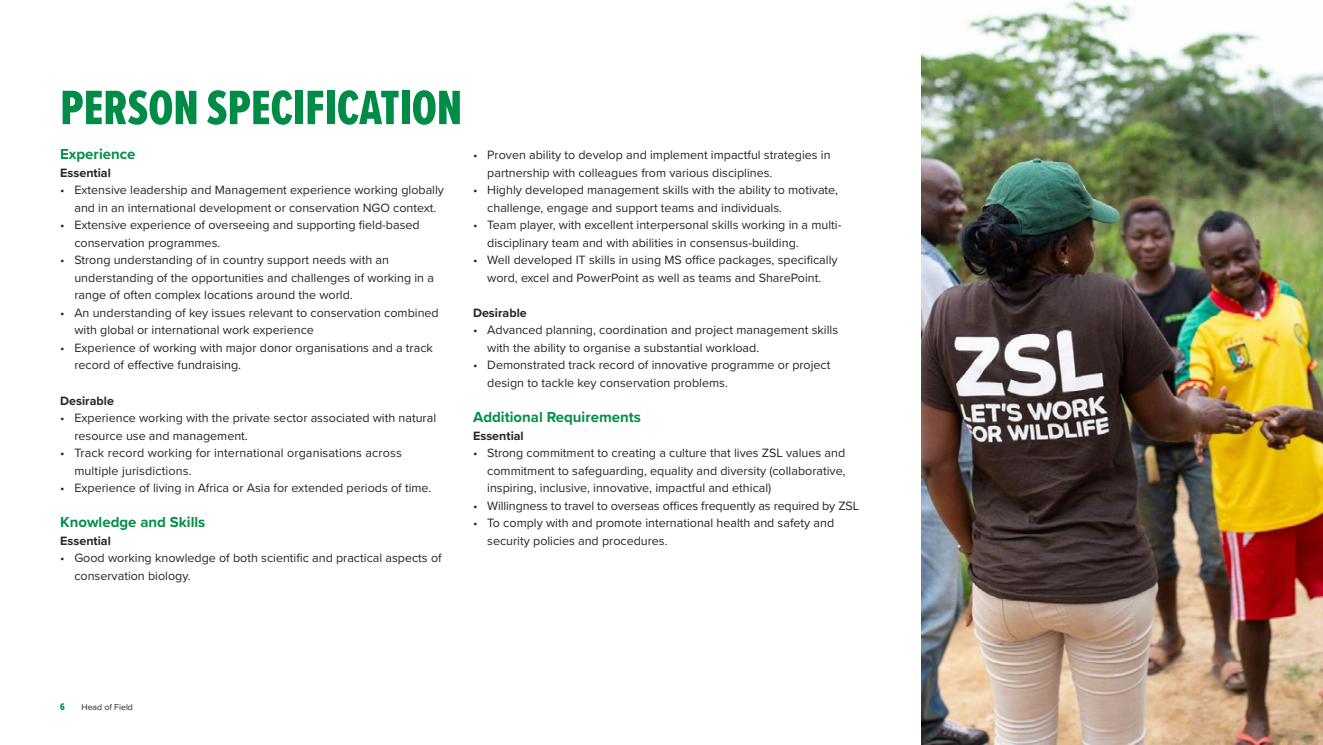
<style>
.page{position:relative;width:1323px;height:745px;background:#fff}
.page>*{position:absolute;margin:0;border:0;box-sizing:border-box;transform-origin:0 0}
.t1{font:50px "Proxima Nova Ex Cn Extrabld";color:#008c46}
.t2{font:700 15px "Proxima Nova";color:#058e4a}
.t3{font:12.5px/17.5px "Proxima Nova";color:#282526}
.t4{font:700 12.5px "Proxima Nova";color:#282526}
.t5{font:10px "Proxima Nova Ex Cn Extrabld";color:#058e4a}
.t6{font:8.75px "Proxima Nova";color:#282526}
</style>
<div class="page">
<img style="left:921px;top:0;width:402px;height:744px">
<h2 class="t1" style="left:60px;top:71px;width:403px">PERSON SPECIFICATION</h2>
<h4 class="t2" style="left:60px;top:143px;width:77px">Experience</h4>
<p class="t4" style="left:60px;top:163px;width:52px">Essential</p>
<p class="t3" style="left:60px;top:181px;width:385px;text-align:center">• Extensive leadership and Management experience working globally and in an international development or conservation NGO context.</p>
<p class="t3" style="left:74px;top:216px;width:347px;text-indent:-14px">• Extensive experience of overseeing and supporting field-based conservation programmes.</p>
<p class="t3" style="left:74px;top:251px;width:361px;text-indent:-14px">• Strong understanding of in country support needs with an understanding of the opportunities and challenges of working in a range of often complex locations around the world.</p>
<p class="t3" style="left:74px;top:303px;width:366px;text-indent:-14px">• An understanding of key issues relevant to conservation combined with global or international work experience</p>
<p class="t3" style="left:74px;top:338px;width:360px;text-indent:-14px">• Experience of working with major donor organisations and a track record of effective fundraising.</p>
<p class="t4" style="left:60px;top:391px;width:55px">Desirable</p>
<p class="t3" style="left:74px;top:408px;width:363px;text-indent:-14px">• Experience working with the private sector associated with natural resource use and management.</p>
<p class="t3" style="left:74px;top:443px;width:329px;text-indent:-14px">• Track record working for international organisations across multiple jurisdictions.</p>
<p class="t3" style="left:60px;top:478px;width:373px">• Experience of living in Africa or Asia for extended periods of time.</p>
<h4 class="t2" style="left:60px;top:510px;width:147px">Knowledge and Skills</h4>
<p class="t4" style="left:60px;top:531px;width:52px">Essential</p>
<p class="t3" style="left:74px;top:548px;width:369px;text-indent:-14px">• Good working knowledge of both scientific and practical aspects of conservation biology.</p>
<p class="t3" style="left:487px;top:146px;width:345px;text-indent:-14px">• Proven ability to develop and implement impactful strategies in partnership with colleagues from various disciplines.</p>
<p class="t3" style="left:487px;top:181px;width:352px;text-indent:-14px">• Highly developed management skills with the ability to motivate, challenge, engage and support teams and individuals.</p>
<p class="t3" style="left:487px;top:216px;width:356px;text-indent:-14px">• Team player, with excellent interpersonal skills working in a multi&shy;disciplinary team and with abilities in consensus-building.</p>
<p class="t3" style="left:473px;top:251px;width:366px;text-align:center">• Well developed IT skills in using MS office packages, specifically word, excel and PowerPoint as well as teams and SharePoint.</p>
<p class="t4" style="left:473px;top:303px;width:55px">Desirable</p>
<p class="t3" style="left:487px;top:321px;width:352px;text-indent:-14px">• Advanced planning, coordination and project management skills with the ability to organise a substantial workload.</p>
<p class="t3" style="left:487px;top:356px;width:345px;text-indent:-14px">• Demonstrated track record of innovative programme or project design to tackle key conservation problems.</p>
<h4 class="t2" style="left:473px;top:405px;width:169px">Additional Requirements</h4>
<p class="t4" style="left:473px;top:426px;width:52px">Essential</p>
<p class="t3" style="left:487px;top:443px;width:360px;text-align:justify;text-indent:-14px">• Strong commitment to creating a culture that lives ZSL values and commitment to safeguarding, equality and diversity (collaborative, inspiring, inclusive, innovative, impactful and ethical)</p>
<p class="t3" style="left:473px;top:496px;width:388px">• Willingness to travel to overseas offices frequently as required by ZSL</p>
<p class="t3" style="left:487px;top:513px;width:349px;text-indent:-14px">• To comply with and promote international health and safety and security policies and procedures.</p>
<p class="t5" style="left:60px;top:699px;width:6px">6</p>
<p class="t6" style="left:81px;top:700px;width:53px">Head of Field</p>
</div>
